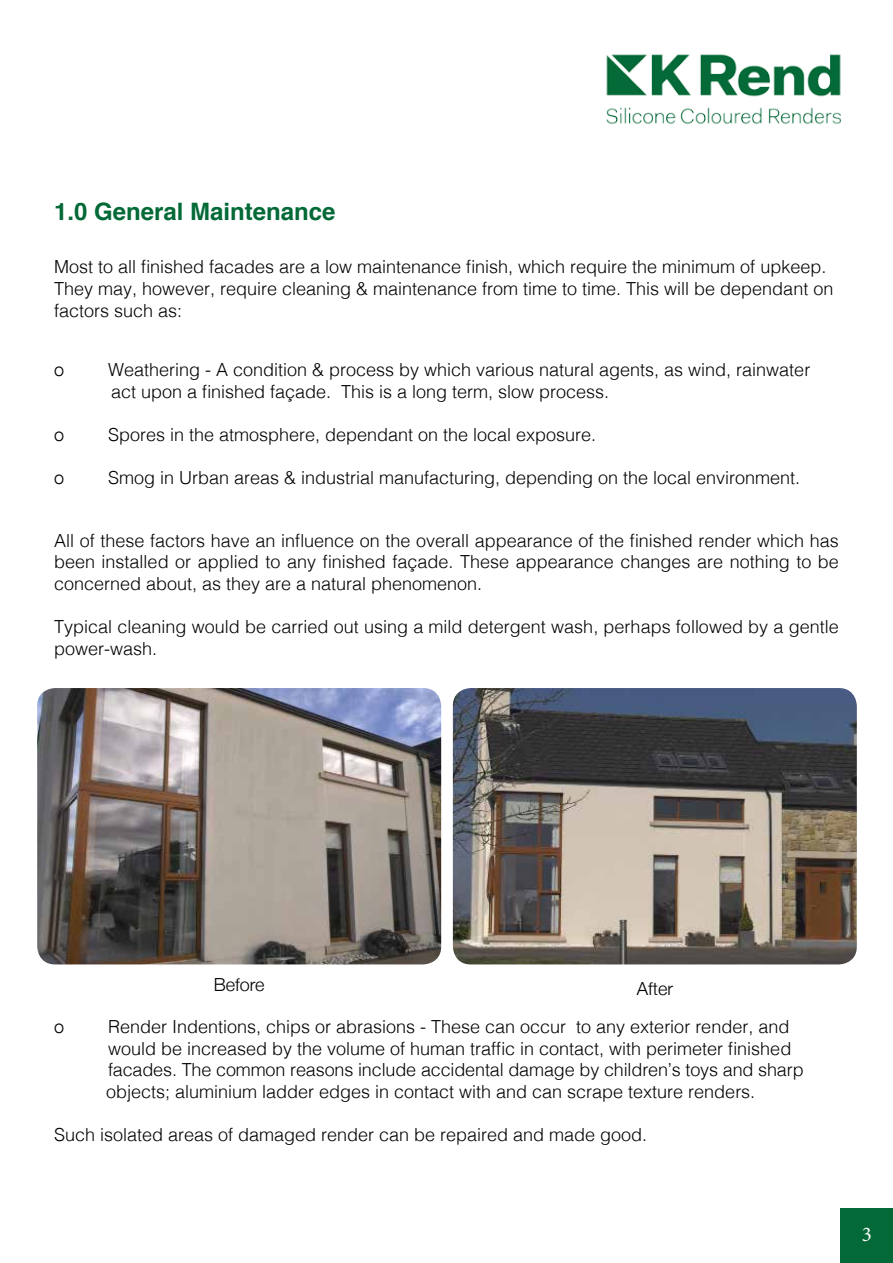
<style>
.page{position:relative;width:893px;height:1263px;background:#fff}
.page>*{position:absolute;margin:0;border:0;box-sizing:border-box;transform-origin:0 0}
.t1{font:700 24px "Helvetica";color:#026937}
.t2{font:21px "Minion Pro";color:#fff}
.t3{font:300 18px/21.6px "Helvetica";color:#000}
.t4{font:300 18px "Helvetica Neue";color:#000}
</style>
<div class="page">
<img style="left:606px;top:54px;width:236px;height:70px">
<img style="left:37px;top:688px;width:404px;height:276px">
<img style="left:453px;top:688px;width:404px;height:276px">
<div style="left:840px;top:1209px;width:53px;height:54px;background:#026937"></div>
<h1 class="t1" style="left:54px;top:192px;width:283px">1.0 General Maintenance</h1>
<p class="t3" style="left:54px;top:255px;width:781px">Most to all finished facades are a low maintenance finish, which require the minimum of upkeep.<br>They may, however, require cleaning &amp; maintenance from time to time. This will be dependant on factors such as:</p>
<p class="t4" style="left:54px;top:355px;width:12px">ο</p>
<p class="t3" style="left:108px;top:358px;width:704px">Weathering - A condition &amp; process by which various natural agents, as wind, rainwater act upon a finished façade. This is a long term, slow process.</p>
<p class="t4" style="left:54px;top:420px;width:12px">ο</p>
<p class="t3" style="left:108px;top:423px;width:490px">Spores in the atmosphere, dependant on the local exposure.</p>
<p class="t4" style="left:54px;top:463px;width:12px">ο</p>
<p class="t3" style="left:108px;top:466px;width:694px">Smog in Urban areas &amp; industrial manufacturing, depending on the local environment.</p>
<p class="t3" style="left:54px;top:528px;width:786px;text-align:justify">All of these factors have an influence on the overall appearance of the finished render which has been installed or applied to any finished façade. These appearance changes are nothing to be concerned about, as they are a natural phenomenon.</p>
<p class="t3" style="left:54px;top:614px;width:786px">Typical cleaning would be carried out using a mild detergent wash, perhaps followed by a gentle power-wash.</p>
<p class="t4" style="left:214px;top:970px;width:52px">Before</p>
<p class="t4" style="left:637px;top:974px;width:38px">After</p>
<p class="t4" style="left:54px;top:1012px;width:12px">ο</p>
<p class="t3" style="left:106px;top:1015px;width:699px">Render Indentions, chips or abrasions - These can occur to any exterior render, and would be increased by the volume of human traffic in contact, with perimeter finished facades. The common reasons include accidental damage by children’s toys and sharp objects; aluminium ladder edges in contact with and can scrape texture renders.</p>
<p class="t3" style="left:54px;top:1123px;width:595px">Such isolated areas of damaged render can be repaired and made good.</p>
<p class="t2" style="left:862px;top:1220px;width:12px">3</p>
</div>
